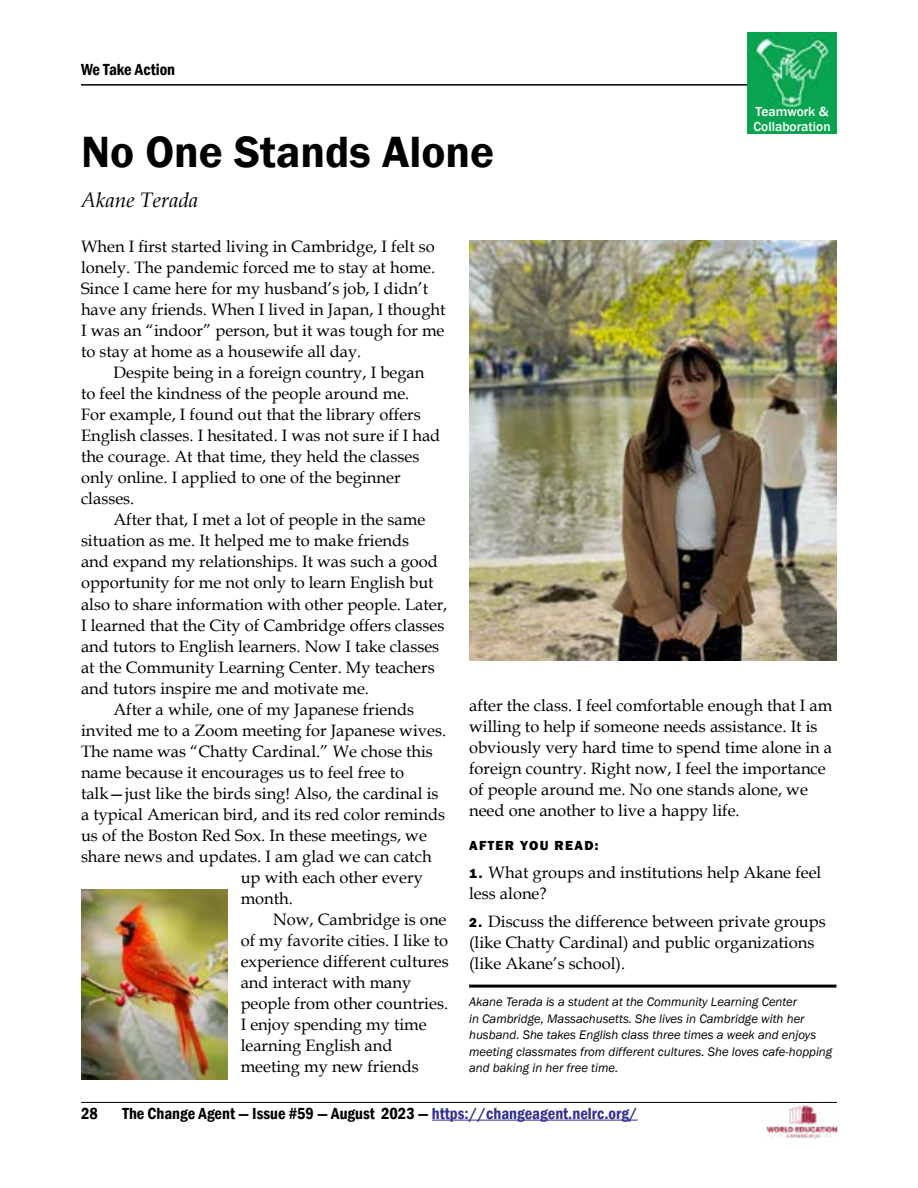
<style>
.page{position:relative;width:918px;height:1188px;background:#fff}
.page>*{position:absolute;margin:0;border:0;box-sizing:border-box;transform-origin:0 0}
.t1{font:600 45px "Franklin Gothic";color:#000}
.t2{font:italic 21px "Book Antiqua";color:#000}
.t3{font:16.5px/21px "Book Antiqua";color:#000}
.t4{font:600 condensed 16.5px "Franklin Gothic";color:#000}
.t5{font:500 13.5px/15px "Franklin Gothic";color:#fff}
.t6{font:800 13.5px "Franklin Gothic";letter-spacing:.1em;color:#000}
.t7{font:italic 12.75px/16.5px "Franklin Gothic";color:#000}
.s1{font-family:"Franklin Gothic";font-weight:800;font-size:13.5px}
.s2{color:#333092}
</style>
<div class="page">
<hr style="left:432px;top:1120px;width:206px;height:1px;background:#333092">
<hr style="left:81px;top:84px;width:756px;height:2px;background:#000">
<hr style="left:81px;top:1102px;width:756px;height:1px;background:#000">
<hr style="left:469px;top:985px;width:367px;height:3px;background:#000">
<img style="left:469px;top:240px;width:367px;height:420px">
<img style="left:81px;top:889px;width:146px;height:191px">
<img style="left:748px;top:32px;width:88px;height:102px">
<img style="left:766px;top:1103px;width:72px;height:36px">
<p class="t4" style="left:81px;top:59px;width:96px">We Take Action</p>
<h1 class="t1" style="left:81px;top:124px;width:415px">No One Stands Alone</h1>
<p class="t2" style="left:81px;top:185px;width:119px">Akane Terada</p>
<p class="t5" style="left:753px;top:105px;width:79px">Teamwork &amp;<br>Collaboration</p>
<p class="t3" style="left:81px;top:236px;width:366px">When I first started living in Cambridge, I felt so lonely. The pandemic forced me to stay at home.<br>Since I came here for my husband’s job, I didn’t have any friends. When I lived in Japan, I thought I was an “indoor” person, but it was tough for me to stay at home as a housewife all day.</p>
<p class="t3" style="left:81px;top:362px;width:361px;text-indent:32px">Despite being in a foreign country, I began to feel the kindness of the people around me.<br>For example, I found out that the library offers English classes. I hesitated. I was not sure if I had the courage. At that time, they held the classes only online. I applied to one of the beginner classes.</p>
<p class="t3" style="left:113px;top:509px;width:313px">After that, I met a lot of people in the same</p>
<p class="t3" style="left:81px;top:530px;width:330px">situation as me. It helped me to make friends</p>
<p class="t3" style="left:81px;top:551px;width:358px">and expand my relationships. It was such a good</p>
<p class="t3" style="left:81px;top:572px;width:354px">opportunity for me not only to learn English but</p>
<p class="t3" style="left:81px;top:593px;width:368px">also to share information with other people. Later,</p>
<p class="t3" style="left:81px;top:614px;width:365px">I learned that the City of Cambridge offers classes</p>
<p class="t3" style="left:81px;top:635px;width:360px">and tutors to English learners. Now I take classes</p>
<p class="t3" style="left:81px;top:656px;width:355px">at the Community Learning Center. My teachers</p>
<p class="t3" style="left:81px;top:677px;width:290px">and tutors inspire me and motivate me.</p>
<p class="t3" style="left:113px;top:698px;width:302px">After a while, one of my Japanese friends</p>
<p class="t3" style="left:81px;top:719px;width:367px">invited me to a Zoom meeting for Japanese wives.</p>
<p class="t3" style="left:81px;top:740px;width:353px">The name was “Chatty Cardinal.” We chose this</p>
<p class="t3" style="left:81px;top:761px;width:325px">name because it encourages us to feel free to</p>
<p class="t3" style="left:81px;top:782px;width:359px">talk—just like the birds sing! Also, the cardinal is</p>
<p class="t3" style="left:81px;top:803px;width:366px">a typical American bird, and its red color reminds</p>
<p class="t3" style="left:81px;top:824px;width:347px">us of the Boston Red Sox. In these meetings, we</p>
<p class="t3" style="left:81px;top:845px;width:352px">share news and updates. I am glad we can catch</p>
<p class="t3" style="left:241px;top:866px;width:184px">up with each other every</p>
<p class="t3" style="left:241px;top:887px;width:54px">month.</p>
<p class="t3" style="left:273px;top:908px;width:175px">Now, Cambridge is one</p>
<p class="t3" style="left:241px;top:929px;width:209px">of my favorite cities. I like to</p>
<p class="t3" style="left:241px;top:950px;width:210px">experience different cultures</p>
<p class="t3" style="left:241px;top:971px;width:172px">and interact with many</p>
<p class="t3" style="left:241px;top:992px;width:209px">people from other countries.</p>
<p class="t3" style="left:241px;top:1013px;width:188px">I enjoy spending my time</p>
<p class="t3" style="left:241px;top:1034px;width:153px">learning English and</p>
<p class="t3" style="left:241px;top:1055px;width:180px">meeting my new friends</p>
<p class="t3" style="left:469px;top:694px;width:365px">after the class. I feel comfortable enough that I am willing to help if someone needs assistance. It is obviously very hard time to spend time alone in a foreign country. Right now, I feel the importance of people around me. No one stands alone, we need one another to live a happy life.</p>
<p class="t6" style="left:469px;top:837px;width:131px">AFTER YOU READ:</p>
<p class="t3" style="left:469px;top:861px;width:354px"><span class="s1">1.</span> What groups and institutions help Akane feel less alone?</p>
<p class="t3" style="left:469px;top:910px;width:358px"><span class="s1">2.</span> Discuss the difference between private groups (like Chatty Cardinal) and public organizations (like Akane’s school).</p>
<p class="t7" style="left:469px;top:994px;width:365px">Akane Terada is a student at the Community Learning Center<br>in Cambridge, Massachusetts. She lives in Cambridge with her husband. She takes English class three times a week and enjoys meeting classmates from different cultures. She loves cafe-hopping and baking in her free time.</p>
<p class="t4" style="left:81px;top:1102px;width:18px">28</p>
<p class="t4" style="left:123px;top:1102px;width:517px">The Change Agent — Issue #59 — August 2023 — <span class="s2">https://changeagent.nelrc.org/</span></p>
</div>
